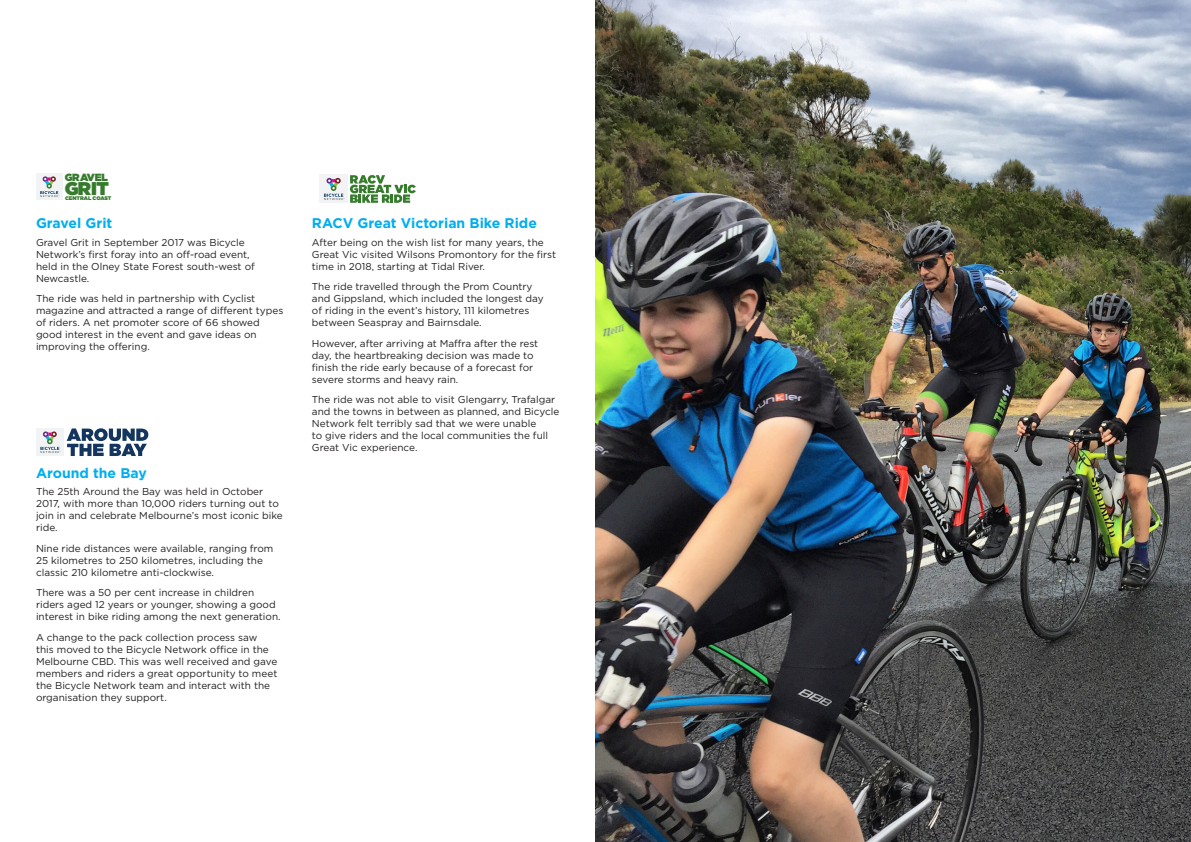
<style>
.page{position:relative;width:1191px;height:842px;background:#fff}
.page>*{position:absolute;margin:0;border:0;box-sizing:border-box;transform-origin:0 0}
.t1{font:900 18.5px "Gotham";color:#357b2b}
.SUBHEAD_NO_SPAN{font:700 14px "Gotham";color:#00aeef}
.t2{font:900 10.4px "Gotham";letter-spacing:-.03em;color:#357b2b}
.TEXT{font:10px/12px "Gotham";color:#231f20}
.t3{font:900 5.3px "Gotham";letter-spacing:-.005em;color:#357b2b}
</style>
<div class="page">
<svg style="left:67px;top:428px;width:81px;height:28px"></svg>
<div style="left:36px;top:428px;width:28px;height:28px;background:#f2f3f4"></div>
<svg style="left:40px;top:431px;width:20px;height:22px"></svg>
<div style="left:319px;top:175px;width:29px;height:28px;background:#f2f3f4"></div>
<svg style="left:324px;top:178px;width:20px;height:22px"></svg>
<svg style="left:350px;top:175px;width:66px;height:28px"></svg>
<div style="left:36px;top:173px;width:26px;height:27px;background:#f2f3f4"></div>
<svg style="left:40px;top:176px;width:19px;height:21px"></svg>
<img style="left:595px;top:0;width:596px;height:842px">
<p class="t2" style="left:65px;top:171px;width:45px">GRAVEL</p>
<p class="t1" style="left:65px;top:178px;width:46px">GRIT</p>
<p class="t3" style="left:65px;top:195px;width:48px">CENTRAL COAST</p>
<p class="SUBHEAD_NO_SPAN" style="left:36px;top:215px;width:78px">Gravel Grit</p>
<p class="TEXT" style="left:36px;top:236px;width:220px">Gravel Grit in September 2017 was Bicycle Network’s first foray into an off-road event, held in the Olney State Forest south-west of Newcastle.</p>
<p class="TEXT" style="left:36px;top:292px;width:249px">The ride was held in partnership with Cyclist magazine and attracted a range of different types of riders. A net promoter score of 66 showed good interest in the event and gave ideas on improving the offering.</p>
<p class="SUBHEAD_NO_SPAN" style="left:36px;top:465px;width:112px">Around the Bay</p>
<p class="TEXT" style="left:36px;top:486px;width:248px">The 25th Around the Bay was held in October 2017, with more than 10,000 riders turning out to join in and celebrate Melbourne’s most iconic bike ride.</p>
<p class="TEXT" style="left:36px;top:542px;width:239px">Nine ride distances were available, ranging from<br>25 kilometres to 250 kilometres, including the classic 210 kilometre anti-clockwise.</p>
<p class="TEXT" style="left:36px;top:587px;width:246px">There was a 50 per cent increase in children riders aged 12 years or younger, showing a good interest in bike riding among the next generation.</p>
<p class="TEXT" style="left:36px;top:631px;width:243px">A change to the pack collection process saw this moved to the Bicycle Network office in the Melbourne CBD. This was well received and gave members and riders a great opportunity to meet the Bicycle Network team and interact with the organisation they support.</p>
<p class="SUBHEAD_NO_SPAN" style="left:312px;top:215px;width:227px">RACV Great Victorian Bike Ride</p>
<p class="TEXT" style="left:312px;top:236px;width:246px">After being on the wish list for many years, the<br>Great Vic visited Wilsons Promontory for the first time in 2018, starting at Tidal River.</p>
<p class="TEXT" style="left:312px;top:280px;width:233px">The ride travelled through the Prom Country and Gippsland, which included the longest day of riding in the event’s history, 111 kilometres between Seaspray and Bairnsdale.</p>
<p class="TEXT" style="left:312px;top:337px;width:228px">However, after arriving at Maffra after the rest day, the heartbreaking decision was made to finish the ride early because of a forecast for severe storms and heavy rain.</p>
<p class="TEXT" style="left:312px;top:393px;width:249px">The ride was not able to visit Glengarry, Trafalgar and the towns in between as planned, and Bicycle Network felt terribly sad that we were unable<br>to give riders and the local communities the full Great Vic experience.</p>
</div>
